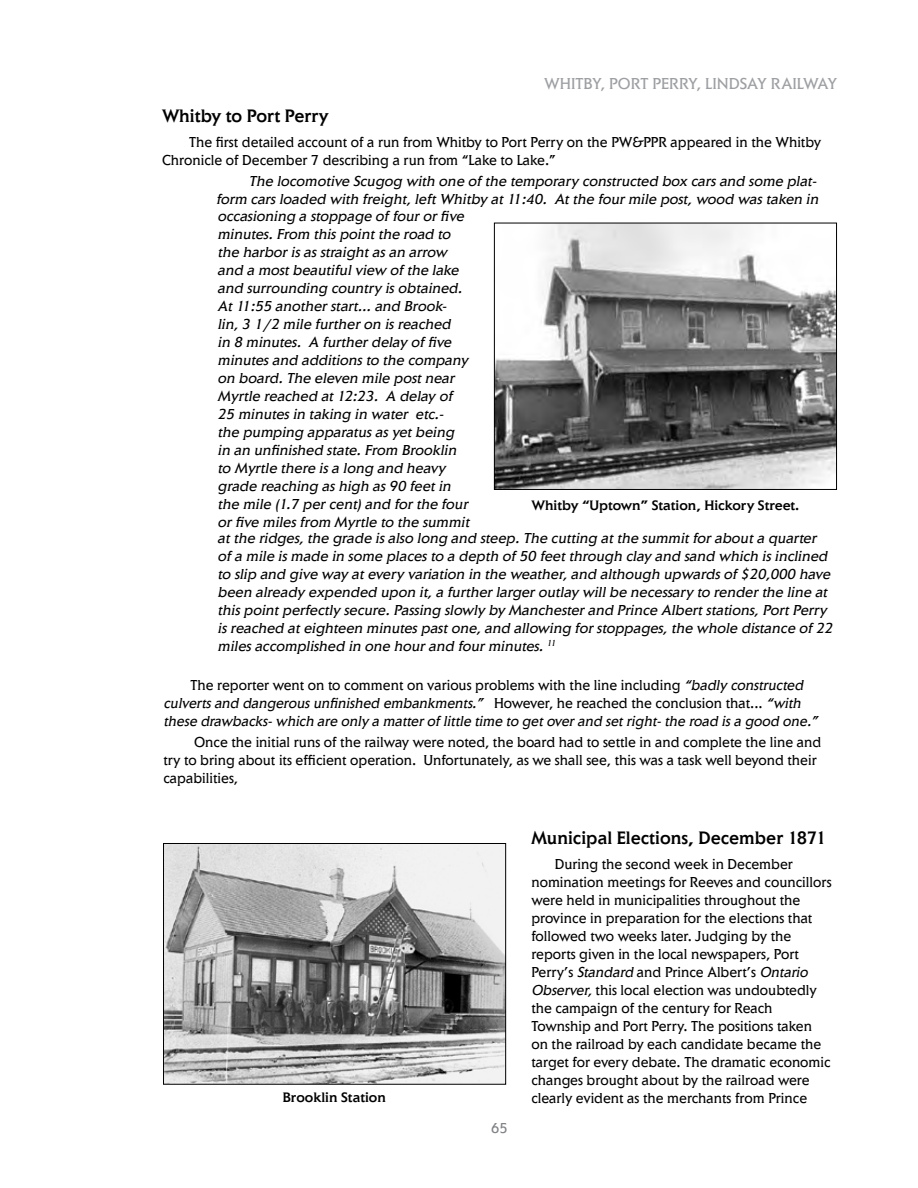
<style>
.page{position:relative;width:918px;height:1188px;background:#fff}
.page>*{position:absolute;margin:0;border:0;box-sizing:border-box;transform-origin:0 0}
.t1{font:500 18.75px "Elan";color:#000;scale:.96 1}
.t2{font:16.5px "Elan";color:#9d9fa2}
.t3{font:italic 15px/18px "Elan";color:#000}
.t4{font:15px/18px "Elan";color:#000;scale:.96 1}
.t5{font:italic 15px/18px "Elan";color:#000;scale:.96 1}
.t6{font:15px "Elan";color:#808285}
.t7{font:500 14.25px "Elan";color:#000}
.s1{font-style:normal}
.s2{font-style:italic}
</style>
<div class="page">
<img style="left:496px;top:225px;width:339px;height:262px">
<div style="left:494px;top:223px;width:343px;height:266px;border:1px solid #000"></div>
<img style="left:165px;top:845px;width:339px;height:237px">
<div style="left:163px;top:843px;width:343px;height:241px;border:1px solid #000"></div>
<p class="t2" style="left:544px;top:74px;width:294px">WHITBY, PORT PERRY, LINDSAY RAILWAY</p>
<p class="t1" style="left:162px;top:105px;width:175px">Whitby to Port Perry</p>
<p class="t4" style="left:162px;top:132px;width:688px;text-indent:27px">The first detailed account of a run from Whitby to Port Perry on the PW&amp;PPR appeared in the Whitby<br>Chronicle of December 7 describing a run from “Lake to Lake.”</p>
<p class="t3" style="left:216px;top:172px;width:607px;text-align:right">The locomotive Scugog with one ofthe temporary constructed box carsand some plat&shy;form carsloaded with freight,leftWhitby at11:40. Atthe fourmile post,wood wastaken in</p>
<p class="t3" style="left:218px;top:207px;width:256px">occasioning a stoppage offourorfive minutes.From thispointthe road to the harborisasstraightasan arrow and a mostbeautifulview ofthe lake and surrounding country isobtained.<br>At11:55 anotherstart...and Brook&shy;lin,3 1/2 mile furtheron isreached in 8 minutes. A furtherdelay offive minutesand additionsto the company on board.The eleven mile postnear Myrtle reached at12:23. A delay of 25 minutesin taking in water etc.- the pumping apparatusasyetbeing in an unfinished state.From Brooklin to Myrtle there isa long and heavy grade reaching ashigh as90 feetin the mile (1.7 percent)and forthe four orfive milesfrom Myrtle to the summit</p>
<p class="t3" style="left:218px;top:529px;width:620px">atthe ridges,the grade isalso long and steep.The cutting atthe summitforabouta quarter ofa mile ismade in some placesto a depth of50 feetthrough clay and sand which isinclined to slip and give way atevery variation in the weather,and although upwardsof$20,000 have been already expended upon it,a furtherlargeroutlay willbe necessary to renderthe line at thispointperfectly secure.Passing slowly by Manchesterand Prince Albertstations,PortPerry isreached ateighteen minutespastone,and allowing forstoppages,the whole distance of22 milesaccomplished in one hourand fourminutes.<sup>11</sup></p>
<p class="t5" style="left:163px;top:676px;width:687px;text-indent:27px"><span class="s1">The reporter went on to comment on various problems with the line including</span> “badly constructed culvertsand dangerousunfinished embankments.” <span class="s1">H oweve r, h e r e a c h e d t h e c o n c l u s i o n t h a t . . .</span> “with these drawbacks-which are only a matteroflittle time to getoverand setright-the road isa good one.”</p>
<p class="t4" style="left:164px;top:733px;width:687px;text-indent:31px">Once the initial runs of the railway were noted, the board had to settle in and complete the line and try to bring about its efficient operation. Unfortunately, as we shall see, this was a task well beyond their capabilities,</p>
<p class="t7" style="left:531px;top:497px;width:269px">Whitby “Uptown” Station, Hickory Street.</p>
<p class="t7" style="left:283px;top:1089px;width:105px">Brooklin Station</p>
<p class="t6" style="left:491px;top:1119px;width:18px">65</p>
<p class="t1" style="left:531px;top:827px;width:309px">Municipal Elections, December 1871</p>
<p class="t4" style="left:531px;top:855px;width:314px;text-indent:23px">During the second week in December nomination meetings for Reeves and councillors were held in municipalities throughout the province in preparation for the elections that followed two weeks later. Judging by the reports given in the local newspapers, Port Perry’s <span class="s2">Standard</span> and Prince Albert’s <span class="s2">Ontario Observer,</span>this local election was undoubtedly the campaign of the century for Reach Township and Port Perry. The positions taken on the railroad by each candidate became the target for every debate. The dramatic economic changes brought about by the railroad were clearly evident as the merchants from Prince</p>
</div>
